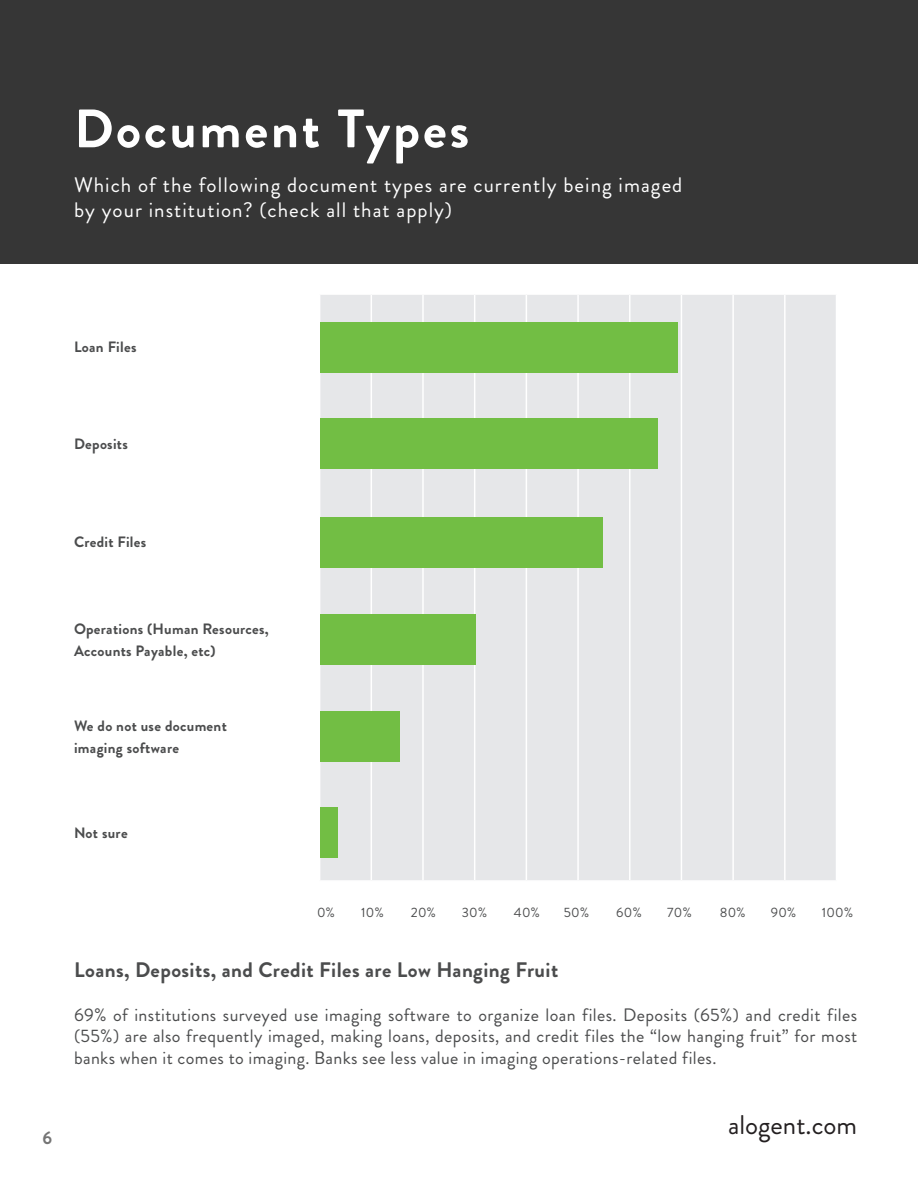
<style>
.page{position:relative;width:918px;height:1188px;background:#fff}
.page>*{position:absolute;margin:0;border:0;box-sizing:border-box;transform-origin:0 0}
.t1{font:700 54px "Brandon Grotesque";letter-spacing:.05em;color:#fff}
.t2{font:27px "Brandon Grotesque";color:#231f20}
.t3{font:21px/25.2px "Brandon Grotesque";letter-spacing:.05em;color:#fff}
.t4{font:700 21px "Brandon Grotesque";letter-spacing:.02em;color:#4b4c4d}
.t5{font:18px/21.6px "Brandon Grotesque";letter-spacing:.02em;color:#4b4c4d;text-align:justify}
.t6{font:700 18px "Brandon Grotesque";color:#757575}
.t7{font:700 15px/22.5px "Brandon Grotesque";letter-spacing:.02em;color:#4b4c4d}
.t8{font:13.5px "Brandon Grotesque";letter-spacing:.02em;color:#4b4c4d}
</style>
<div class="page">
<div style="left:0;top:0;width:918px;height:263px;background:#363636"></div>
<div style="left:320px;top:295px;width:516px;height:585px;background:#e6e7e9"></div>
<hr style="left:371px;top:295px;width:1px;height:585px;background:#fff">
<hr style="left:422px;top:295px;width:2px;height:585px;background:#fff">
<hr style="left:474px;top:295px;width:1px;height:585px;background:#fff">
<hr style="left:526px;top:295px;width:1px;height:585px;background:#fff">
<hr style="left:577px;top:295px;width:2px;height:585px;background:#fff">
<hr style="left:629px;top:295px;width:2px;height:585px;background:#fff">
<hr style="left:681px;top:295px;width:1px;height:585px;background:#fff">
<hr style="left:732px;top:295px;width:2px;height:585px;background:#fff">
<hr style="left:784px;top:295px;width:2px;height:585px;background:#fff">
<div style="left:320px;top:322px;width:358px;height:51px;background:#72be44"></div>
<div style="left:320px;top:418px;width:338px;height:51px;background:#72be44"></div>
<div style="left:320px;top:517px;width:283px;height:50px;background:#72be44"></div>
<div style="left:320px;top:614px;width:156px;height:51px;background:#72be44"></div>
<div style="left:320px;top:711px;width:80px;height:51px;background:#72be44"></div>
<div style="left:320px;top:807px;width:18px;height:51px;background:#72be44"></div>
<h1 class="t1" style="left:74px;top:91px;width:397px">Document Types</h1>
<p class="t3" style="left:74px;top:172px;width:610px">Which of the following document types are currently being imaged by your institution? (check all that apply)</p>
<p class="t7" style="left:74px;top:336px;width:64px">Loan Files</p>
<p class="t7" style="left:74px;top:432px;width:55px">Deposits</p>
<p class="t7" style="left:74px;top:531px;width:74px">Credit Files</p>
<p class="t7" style="left:74px;top:617px;width:196px">Operations (Human Resources,<br>Accounts Payable, etc)</p>
<p class="t7" style="left:74px;top:714px;width:154px">We do not use document imaging software</p>
<p class="t7" style="left:74px;top:822px;width:55px">Not sure</p>
<p class="t6" style="left:42px;top:1125px;width:11px">6</p>
<p class="t8" style="left:317px;top:903px;width:19px">0%</p>
<p class="t8" style="left:361px;top:903px;width:24px">10%</p>
<p class="t8" style="left:411px;top:903px;width:27px">20%</p>
<p class="t8" style="left:462px;top:903px;width:27px">30%</p>
<p class="t8" style="left:514px;top:903px;width:28px">40%</p>
<p class="t8" style="left:564px;top:903px;width:27px">50%</p>
<p class="t8" style="left:616px;top:903px;width:27px">60%</p>
<p class="t8" style="left:667px;top:903px;width:26px">70%</p>
<p class="t8" style="left:720px;top:903px;width:27px">80%</p>
<p class="t8" style="left:771px;top:903px;width:27px">90%</p>
<p class="t8" style="left:822px;top:903px;width:33px">100%</p>
<p class="t4" style="left:74px;top:955px;width:486px">Loans, Deposits, and Credit Files are Low Hanging Fruit</p>
<p class="t5" style="left:74px;top:1004px;width:785px">69% of institutions surveyed use imaging software to organize loan files. Deposits (65%) and credit files (55%) are also frequently imaged, making loans, deposits, and credit files the “low hanging fruit” for most banks when it comes to imaging. Banks see less value in imaging operations-related files.</p>
<h2 class="t2" style="left:728px;top:1106px;width:131px">alogent.com</h2>
</div>
